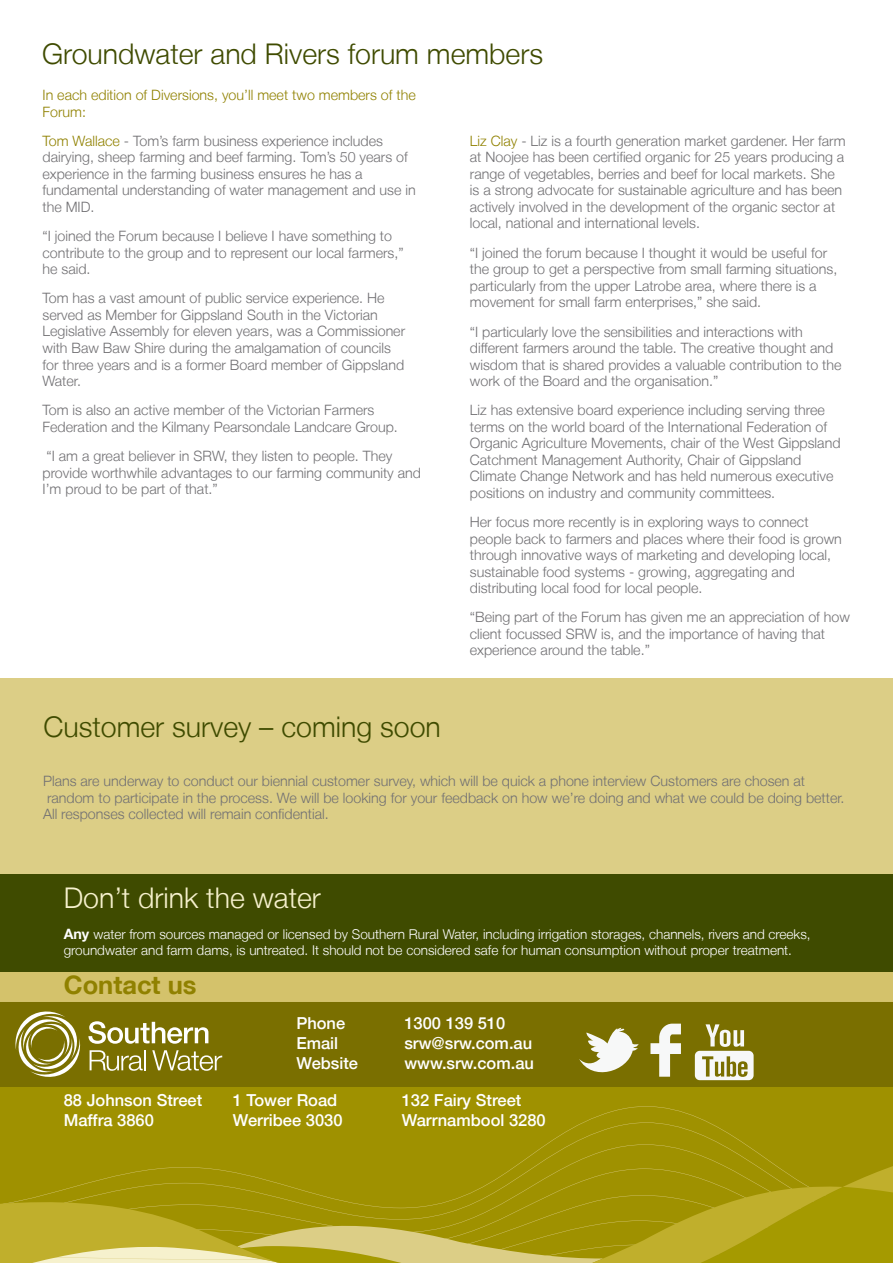
<style>
.page{position:relative;width:893px;height:1263px;background:#fff}
.page>*{position:absolute;margin:0;border:0;box-sizing:border-box;transform-origin:0 0}
.t1{font:300 28.5px "Helvetica Neue LT";color:#3f4b00}
.t2{font:300 28.5px "Helvetica Neue LT";color:#f6f1cd}
.t3{font:700 25.5px "Helvetica Neue LT";color:#908100}
.t4{font:500 16.5px/19.8px "Helvetica Neue LT";color:#fff}
.t5{font:300 14.25px/16.5px "Helvetica Neue LT";color:#717073}
.t6{font:300 14.25px/16.5px "Helvetica Neue LT";color:#908100}
.t7{font:300 13.5px/16.5px "Helvetica Neue LT";color:#fff}
.s1{color:#908100}
.s2{font-weight:700;font-size:14.25px}
</style>
<div class="page">
<div style="left:0;top:1002px;width:893px;height:84px;background:#7a6f00"></div>
<div style="left:0;top:972px;width:893px;height:30px;background:#d4c26b"></div>
<svg style="left:88px;top:1021px;width:120px;height:22px"></svg>
<svg style="left:15px;top:1011px;width:65px;height:32px"></svg>
<svg style="left:0;top:1043px;width:893px;height:98px;fill:#9f9100"></svg>
<svg style="left:0;top:1141px;width:893px;height:122px;background:#aa9c14"></svg>
<svg style="left:695px;top:1024px;width:59px;height:56px"></svg>
<div style="left:0;top:678px;width:893px;height:196px;background:#dcce86"></div>
<div style="left:0;top:874px;width:893px;height:98px;background:#3f4b00"></div>
<svg style="left:579px;top:1028px;width:60px;height:44px"></svg>
<svg style="left:650px;top:1024px;width:31px;height:53px"></svg>
<h1 class="t1" style="left:42px;top:36px;width:502px">Groundwater and Rivers forum members</h1>
<p class="t6" style="left:43px;top:87px;width:375px">In each edition of Diversions, you’ll meet two members of the<br>Forum:</p>
<p class="t5" style="left:43px;top:132px;width:375px"><span class="s1">Tom Wallace</span> - Tom’s farm business experience includes dairying, sheep farming and beef farming. Tom’s 50 years of experience in the farming business ensures he has a fundamental understanding of water management and use in the MID.</p>
<p class="t5" style="left:43px;top:228px;width:363px">“I joined the Forum because I believe I have something to contribute to the group and to represent our local farmers,” he said.</p>
<p class="t5" style="left:43px;top:290px;width:364px">Tom has a vast amount of public service experience. He served as Member for Gippsland South in the Victorian Legislative Assembly for eleven years, was a Commissioner with Baw Baw Shire during the amalgamation of councils for three years and is a former Board member of Gippsland Water.</p>
<p class="t5" style="left:43px;top:402px;width:357px">Tom is also an active member of the Victorian Farmers<br>Federation and the Kilmany Pearsondale Landcare Group.</p>
<p class="t5" style="left:43px;top:447px;width:380px">“I am a great believer in SRW, they listen to people. They provide worthwhile advantages to our farming community and<br>I’m proud to be part of that.”</p>
<h1 class="t1" style="left:43px;top:710px;width:399px">Customer survey – coming soon</h1>
<p class="t5" style="left:470px;top:132px;width:377px"><span class="s1">Liz Clay</span> - Liz is a fourth generation market gardener. Her farm at Noojee has been certified organic for 25 years producing a range of vegetables, berries and beef for local markets. She is a strong advocate for sustainable agriculture and has been actively involved in the development of the organic sector at local, national and international levels.</p>
<p class="t5" style="left:470px;top:244px;width:369px">“I joined the forum because I thought it would be useful for the group to get a perspective from small farming situations, particularly from the upper Latrobe area, where there is a movement for small farm enterprises,” she said.</p>
<p class="t5" style="left:470px;top:323px;width:373px">“I particularly love the sensibilities and interactions with different farmers around the table. The creative thought and wisdom that is shared provides a valuable contribution to the work of the Board and the organisation.”</p>
<p class="t5" style="left:470px;top:402px;width:372px">Liz has extensive board experience including serving three terms on the world board of the International Federation of Organic Agriculture Movements, chair of the West Gippsland Catchment Management Authority, Chair of Gippsland Climate Change Network and has held numerous executive positions on industry and community committees.</p>
<p class="t5" style="left:470px;top:513px;width:373px">Her focus more recently is in exploring ways to connect people back to farmers and places where their food is grown through innovative ways of marketing and developing local, sustainable food systems - growing, aggregating and distributing local food for local people.</p>
<p class="t5" style="left:470px;top:609px;width:382px">“Being part of the Forum has given me an appreciation of how client focussed SRW is, and the importance of having that experience around the table.”</p>
<p class="t5" style="left:43px;top:773px;width:803px">Plans are underway to conduct our biennial customer survey, which will be quick a phone interview Customers are chosen at random to participate in the process. We will be looking for your feedback on how we’re doing and what we could be doing better.<br>All responses collected will remain confidential.</p>
<h1 class="t2" style="left:64px;top:880px;width:259px">Don’t drink the water</h1>
<p class="t7" style="left:64px;top:925px;width:748px"><span class="s2">Any</span> water from sources managed or licensed by Southern Rural Water, including irrigation storages, channels, rivers and creeks, groundwater and farm dams, is untreated. It should not be considered safe for human consumption without proper treatment.</p>
<h2 class="t3" style="left:64px;top:969px;width:134px">Contact us</h2>
<p class="t4" style="left:296px;top:1013px;width:50px">Phone</p>
<p class="t4" style="left:404px;top:1013px;width:102px">1300 139 510</p>
<p class="t4" style="left:296px;top:1033px;width:43px">Email</p>
<p class="t4" style="left:404px;top:1033px;width:129px">srw@srw.com.au</p>
<p class="t4" style="left:296px;top:1052px;width:63px">Website</p>
<p class="t4" style="left:404px;top:1052px;width:131px">www.srw.com.au</p>
<p class="t4" style="left:64px;top:1090px;width:140px">88 Johnson Street<br>Maffra 3860</p>
<p class="t4" style="left:233px;top:1090px;width:111px">1 Tower Road<br>Werribee 3030</p>
<p class="t4" style="left:402px;top:1090px;width:145px">132 Fairy Street<br>Warrnambool 3280</p>
</div>
